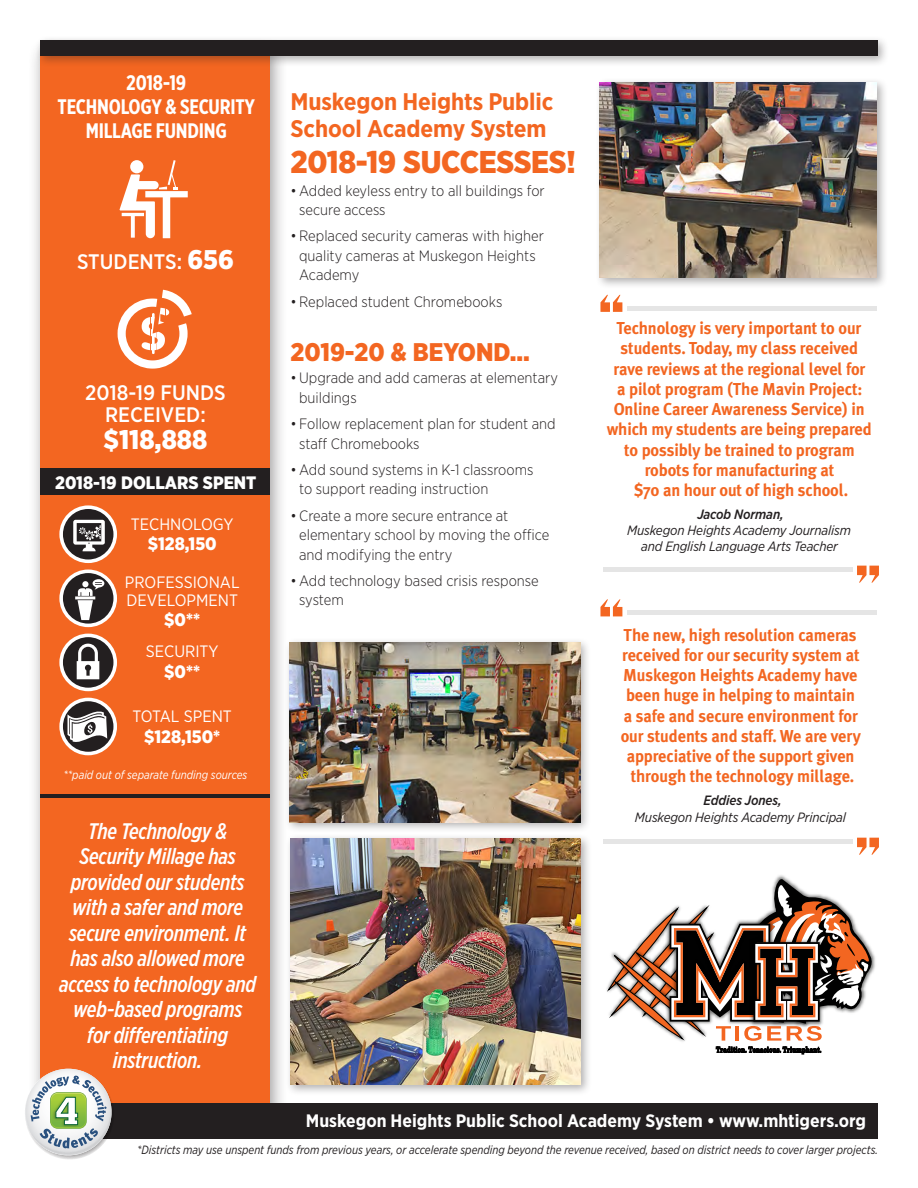
<style>
.page{position:relative;width:918px;height:1188px;background:#fff}
.page>*{position:absolute;margin:0;border:0;box-sizing:border-box;transform-origin:0 0}
.h3_Summary{font:900 31.5px "Gotham Narrow";letter-spacing:-.01em;color:#f36621}
.p_Students_funds{font:900 27px "Gotham Narrow";color:#fff}
.h3_Summary-2{font:900 25.5px "Gotham Narrow";color:#f36621}
.h3_Summary-3{font:700 24px/27px "Gotham Narrow";letter-spacing:-.005em;color:#f36621}
.h4_School_Tag{font:italic 500 22.5px/25.5px "Gotham X Narrow";letter-spacing:-.01em;color:#fff;text-align:center}
.h1_general_title{font:700 21px/24px "Gotham X Narrow";letter-spacing:-.01em;color:#fff;text-align:center}
.p_Students_funds-2{font:500 21px/22.5px "Gotham Narrow";color:#fff;text-align:center}
.h5_Bottom_Tag_and_We{font:700 18px "Gotham Narrow";color:#fff}
.p_Dollars_Spent_Text{font:900 18px "Gotham Narrow";color:#fff}
.h2_Dollars_Spent{font:900 18px "Gotham Narrow";color:#fff}
.p_Quote{font:700 17.25px/20.2px "Meta Plus";letter-spacing:-.005em;color:#f36621;text-align:center;scale:.95 1}
.p_Dollars_Spent_Text-2{font:16.5px/18px "Gotham Narrow";color:#fff}
.t1{font:300 15px/19.5px "Gotham Narrow";color:#231f20}
.p_Quote_Name{font:italic 13.5px/16.2px "Gotham Narrow";letter-spacing:-.01em;color:#231f20;text-align:center}
.p_Carry_over_Funds{font:italic 12px "Gotham Narrow";color:#231f20;scale:.94 1}
.p_Carry_over_Funds-2{font:italic 12px "Gotham Narrow";color:#fff;scale:.94 1}
.s1{font-weight:900;font-size:27px}
.s2{font-weight:500}
</style>
<div class="page">
<div style="left:285px;top:833px;width:308px;height:263px;background:#231f20;opacity:.35"></div>
<img style="left:291px;top:838px;width:290px;height:246px">
<svg style="left:607px;top:878px;width:268px;height:177px"></svg>
<div style="left:28px;top:37px;width:260px;height:1097px;background:#231f20;opacity:.45"></div>
<div style="left:40px;top:52px;width:229px;height:1067px;background:#f36621"></div>
<svg style="left:61px;top:635px;width:54px;height:54px"></svg>
<div style="left:59px;top:634px;width:58px;height:57px;border:4px solid #fff;border-radius:50%"></div>
<svg style="left:77px;top:644px;width:22px;height:35px"></svg>
<svg style="left:120px;top:160px;width:68px;height:78px"></svg>
<svg style="left:61px;top:571px;width:54px;height:54px"></svg>
<div style="left:59px;top:570px;width:58px;height:57px;border:4px solid #fff;border-radius:50%"></div>
<svg style="left:75px;top:579px;width:29px;height:41px"></svg>
<svg style="left:61px;top:507px;width:54px;height:54px"></svg>
<div style="left:59px;top:505px;width:58px;height:58px;border:4px solid #fff;border-radius:50%"></div>
<svg style="left:73px;top:520px;width:32px;height:31px"></svg>
<svg style="left:118px;top:290px;width:74px;height:79px"></svg>
<svg style="left:61px;top:699px;width:54px;height:55px"></svg>
<div style="left:59px;top:698px;width:58px;height:57px;border:4px solid #fff;border-radius:50%"></div>
<svg style="left:68px;top:710px;width:39px;height:35px"></svg>
<div style="left:78px;top:1103px;width:800px;height:35px;background:#231f20"></div>
<svg style="left:25px;top:1067px;width:89px;height:92px"></svg>
<div style="left:35px;top:35px;width:854px;height:33px;background:#231f20;opacity:.35"></div>
<div style="left:40px;top:40px;width:838px;height:16px;background:#231f20"></div>
<div style="left:40px;top:469px;width:229px;height:26px;background:#231f20"></div>
<hr style="left:40px;top:795px;width:229px;height:3px;background:#231f20">
<svg style="left:600px;top:295px;width:22px;height:17px"></svg>
<hr style="left:627px;top:306px;width:250px;height:4px;background:#e5e5e5">
<svg style="left:600px;top:599px;width:22px;height:17px"></svg>
<hr style="left:627px;top:611px;width:250px;height:4px;background:#e5e5e5">
<svg style="left:857px;top:566px;width:22px;height:17px"></svg>
<hr style="left:603px;top:567px;width:249px;height:4px;background:#e5e5e5">
<svg style="left:857px;top:838px;width:22px;height:17px"></svg>
<div style="left:603px;top:839px;width:249px;height:5px;background:#e5e5e5"></div>
<div style="left:595px;top:77px;width:293px;height:212px;background:#231f20;opacity:.35"></div>
<img style="left:600px;top:82px;width:277px;height:196px">
<div style="left:284px;top:638px;width:308px;height:196px;background:#231f20;opacity:.35"></div>
<img style="left:289px;top:643px;width:291px;height:179px">
<h1 class="h1_general_title" style="left:58px;top:71px;width:199px">2018-19<br>TECHNOLOGY &amp; SECURITY<br>MILLAGE FUNDING</h1>
<p class="p_Students_funds-2" style="left:77px;top:250px;width:158px">STUDENTS: <span class="s1">656</span></p>
<p class="p_Students_funds-2" style="left:85px;top:381px;width:142px">2018-19 FUNDS<br>RECEIVED:</p>
<p class="p_Students_funds" style="left:104px;top:422px;width:105px">$118,888</p>
<h2 class="h2_Dollars_Spent" style="left:55px;top:471px;width:203px">2018-19 DOLLARS SPENT</h2>
<p class="p_Dollars_Spent_Text-2" style="left:131px;top:515px;width:104px">TECHNOLOGY</p>
<p class="p_Dollars_Spent_Text" style="left:148px;top:532px;width:71px">$128,150</p>
<p class="p_Dollars_Spent_Text-2" style="left:125px;top:573px;width:116px">PROFESSIONAL<br>DEVELOPMENT</p>
<p class="p_Dollars_Spent_Text" style="left:164px;top:608px;width:37px">$0**</p>
<p class="p_Dollars_Spent_Text-2" style="left:146px;top:642px;width:74px">SECURITY</p>
<p class="p_Dollars_Spent_Text" style="left:164px;top:660px;width:37px">$0**</p>
<p class="p_Dollars_Spent_Text-2" style="left:133px;top:707px;width:101px">TOTAL SPENT</p>
<p class="p_Dollars_Spent_Text" style="left:144px;top:724px;width:78px">$128,150*</p>
<p class="p_Carry_over_Funds-2" style="left:64px;top:767px;width:197px">**paid out of separate funding sources</p>
<h4 class="h4_School_Tag" style="left:59px;top:818px;width:198px">The Technology &amp;<br>Security Millage has provided our students with a safer and more secure environment. It has also allowed more access to technology and web-based programs for differentiating instruction.</h4>
<h3 class="h3_Summary-3" style="left:291px;top:88px;width:264px">Muskegon Heights Public<br>School Academy System</h3>
<h3 class="h3_Summary" style="left:291px;top:141px;width:287px">2018-19 SUCCESSES!</h3>
<p class="t1" style="left:299px;top:180px;width:247px;text-indent:-9px">• Added keyless entry to all buildings for secure access</p>
<p class="t1" style="left:299px;top:226px;width:246px;text-indent:-9px">• Replaced security cameras with higher quality cameras at Muskegon Heights<br>Academy</p>
<p class="t1" style="left:291px;top:291px;width:213px">• Replaced student Chromebooks</p>
<h3 class="h3_Summary-2" style="left:291px;top:335px;width:241px">2019-20 &amp; BEYOND...</h3>
<p class="t1" style="left:299px;top:368px;width:260px;text-indent:-9px">• Upgrade and add cameras at elementary buildings</p>
<p class="t1" style="left:299px;top:414px;width:258px;text-indent:-9px">• Follow replacement plan for student and staff Chromebooks</p>
<p class="t1" style="left:299px;top:460px;width:236px;text-indent:-9px">• Add sound systems in K-1 classrooms to support reading instruction</p>
<p class="t1" style="left:299px;top:505px;width:252px;text-indent:-9px">• Create a more secure entrance at elementary school by moving the office and modifying the entry</p>
<p class="t1" style="left:299px;top:571px;width:241px;text-indent:-9px">• Add technology based crisis response system</p>
<p class="p_Quote" style="left:607px;top:318px;width:281px">Technology is very important to our students. Today, my class received rave reviews at the regional level for<br>a pilot program (The Mavin Project:<br>Online Career Awareness Service) in which my students are being prepared to possibly be trained to program robots for manufacturing at<br>$70 an hour out of high school.</p>
<p class="p_Quote_Name" style="left:627px;top:506px;width:225px"><span class="s2">Jacob Norman,<br></span>Muskegon Heights Academy Journalism and English Language Arts Teacher</p>
<p class="p_Quote" style="left:621px;top:624px;width:254px">The new, high resolution cameras received for our security system at Muskegon Heights Academy have been huge in helping to maintain a safe and secure environment for our students and staff. We are very appreciative of the support given through the technology millage.</p>
<p class="p_Quote_Name" style="left:635px;top:792px;width:213px"><span class="s2">Eddies Jones,<br></span>Muskegon Heights Academy Principal</p>
<h5 class="h5_Bottom_Tag_and_We" style="left:306px;top:1110px;width:562px">Muskegon Heights Public School Academy System • www.mhtigers.org</h5>
<p class="p_Carry_over_Funds" style="left:137px;top:1143px;width:790px">*Districts may use unspent funds from previous years, or accelerate spending beyond the revenue received, based on district needs to cover larger projects.</p>
</div>
